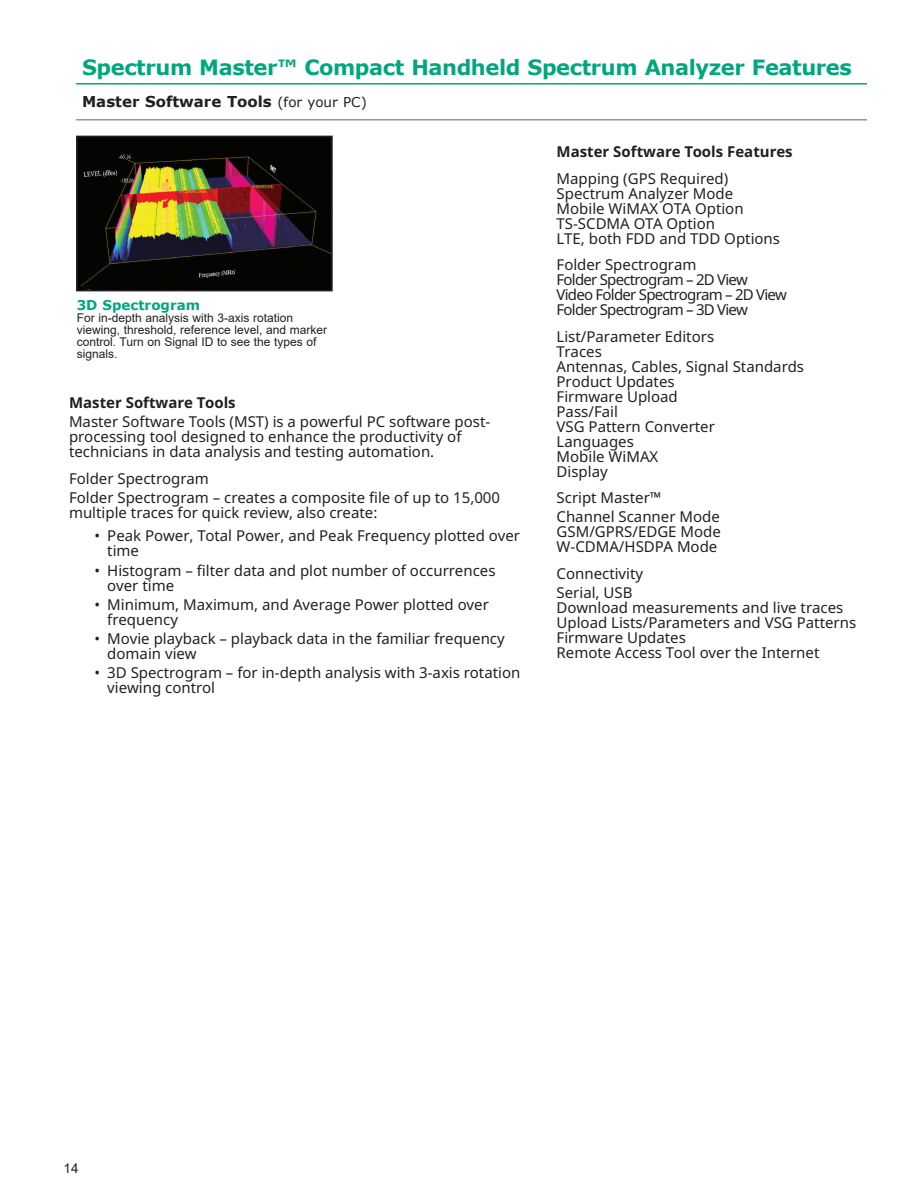
<style>
.page{position:relative;width:918px;height:1188px;background:#fff}
.page>*{position:absolute;margin:0;border:0;box-sizing:border-box;transform-origin:0 0}
.Masthead_14_pt_Verda{font:700 21px "Verdana";letter-spacing:-.02em;color:#00a77e}
.Body_text{font:15px/15px "Noto Sans";color:#231f20}
.Listings_Verdana_Reg{font:15px "Noto Sans";color:#231f20}
.Listings_Verdana_Reg-2{font:15px "Noto Sans";letter-spacing:-.05em;color:#231f20}
.Table_1st_level_head{font:700 15px "Verdana";color:#231f20}
.Listings_Head_Verdan{font:700 15px "Noto Sans";color:#231f20}
.Listing_Heads_Verdan{font:15px "Noto Sans";color:#231f20}
.Heading_1_Verdana_Bo{font:700 15px "Noto Sans";color:#231f20}
.Heading_2_Verdana_Bo{font:15px "Noto Sans";color:#231f20}
.figure_caption{font:700 13.5px "Verdana";color:#00a77e}
.t1{font:13.5px "Arial";color:#231f20}
.captions{font:12px/12px "Arial";color:#231f20}
.s1{font-weight:400;font-size:13.5px}
</style>
<div class="page">
<hr style="left:76px;top:119px;width:791px;height:2px;background:#939598">
<hr style="left:76px;top:83px;width:791px;height:2px;background:#00a77e">
<img style="left:79px;top:139px;width:251px;height:149px">
<div style="left:76px;top:136px;width:257px;height:155px;border:2px solid #231f20"></div>
<p class="Masthead_14_pt_Verda" style="left:82px;top:52px;width:771px">Spectrum Master™ Compact Handheld Spectrum Analyzer Features</p>
<p class="Table_1st_level_head" style="left:82px;top:91px;width:286px">Master Software Tools <span class="s1">(for your PC)</span></p>
<p class="figure_caption" style="left:77px;top:295px;width:125px">3D Spectrogram</p>
<p class="captions" style="left:77px;top:311px;width:252px">For in-depth analysis with 3-axis rotation viewing, threshold, reference level, and marker control. Turn on Signal ID to see the types of signals.</p>
<p class="Heading_1_Verdana_Bo" style="left:69px;top:392px;width:168px">Master Software Tools</p>
<p class="Body_text" style="left:69px;top:414px;width:423px">Master Software Tools (MST) is a powerful PC software post&shy;processing tool designed to enhance the productivity of technicians in data analysis and testing automation.</p>
<p class="Heading_2_Verdana_Bo" style="left:69px;top:468px;width:141px">Folder Spectrogram</p>
<p class="Body_text" style="left:69px;top:489px;width:433px">Folder Spectrogram – creates a composite file of up to 15,000 multiple traces for quick review, also create:</p>
<p class="Body_text" style="left:107px;top:528px;width:414px;text-indent:-13px">• Peak Power, Total Power, and Peak Frequency plotted over time</p>
<p class="Body_text" style="left:107px;top:562px;width:390px;text-indent:-13px">• Histogram – filter data and plot number of occurrences over time</p>
<p class="Body_text" style="left:107px;top:596px;width:383px;text-indent:-13px">• Minimum, Maximum, and Average Power plotted over frequency</p>
<p class="Body_text" style="left:107px;top:631px;width:399px;text-indent:-13px">• Movie playback – playback data in the familiar frequency domain view</p>
<p class="Body_text" style="left:107px;top:665px;width:415px;text-indent:-13px">• 3D Spectrogram – for in-depth analysis with 3-axis rotation viewing control</p>
<p class="Listings_Head_Verdan" style="left:557px;top:141px;width:238px">Master Software Tools Features</p>
<p class="Body_text" style="left:557px;top:170px;width:173px">Mapping (GPS Required)</p>
<p class="Listings_Verdana_Reg" style="left:557px;top:183px;width:178px">Spectrum Analyzer Mode</p>
<p class="Listings_Verdana_Reg" style="left:557px;top:198px;width:189px">Mobile WiMAX OTA Option</p>
<p class="Listings_Verdana_Reg" style="left:557px;top:213px;width:160px">TS-SCDMA OTA Option</p>
<p class="Listings_Verdana_Reg" style="left:557px;top:228px;width:225px">LTE, both FDD and TDD Options</p>
<p class="Body_text" style="left:557px;top:257px;width:141px">Folder Spectrogram</p>
<p class="Listings_Verdana_Reg-2" style="left:557px;top:269px;width:193px">Folder Spectrogram – 2D View</p>
<p class="Listings_Verdana_Reg-2" style="left:557px;top:284px;width:232px">Video Folder Spectrogram – 2D View</p>
<p class="Listings_Verdana_Reg-2" style="left:557px;top:299px;width:193px">Folder Spectrogram – 3D View</p>
<p class="Body_text" style="left:557px;top:328px;width:159px">List/Parameter Editors</p>
<p class="Listings_Verdana_Reg" style="left:557px;top:341px;width:47px">Traces</p>
<p class="Listings_Verdana_Reg" style="left:557px;top:356px;width:249px">Antennas, Cables, Signal Standards</p>
<p class="Listings_Verdana_Reg" style="left:557px;top:371px;width:120px">Product Updates</p>
<p class="Listings_Verdana_Reg" style="left:557px;top:386px;width:123px">Firmware Upload</p>
<p class="Listings_Verdana_Reg" style="left:557px;top:401px;width:63px">Pass/Fail</p>
<p class="Listings_Verdana_Reg" style="left:557px;top:416px;width:160px">VSG Pattern Converter</p>
<p class="Listings_Verdana_Reg" style="left:557px;top:431px;width:79px">Languages</p>
<p class="Listings_Verdana_Reg" style="left:557px;top:446px;width:103px">Mobile WiMAX</p>
<p class="Listings_Verdana_Reg" style="left:557px;top:461px;width:53px">Display</p>
<p class="Listing_Heads_Verdan" style="left:557px;top:487px;width:106px">Script Master™</p>
<p class="Listings_Verdana_Reg" style="left:557px;top:507px;width:165px">Channel Scanner Mode</p>
<p class="Listings_Verdana_Reg" style="left:557px;top:522px;width:166px">GSM/GPRS/EDGE Mode</p>
<p class="Listings_Verdana_Reg" style="left:557px;top:537px;width:162px">W-CDMA/HSDPA Mode</p>
<p class="Listing_Heads_Verdan" style="left:557px;top:563px;width:88px">Connectivity</p>
<p class="Listings_Verdana_Reg" style="left:557px;top:582px;width:77px">Serial, USB</p>
<p class="Listings_Verdana_Reg" style="left:557px;top:597px;width:288px">Download measurements and live traces</p>
<p class="Listings_Verdana_Reg" style="left:557px;top:612px;width:301px">Upload Lists/Parameters and VSG Patterns</p>
<p class="Listings_Verdana_Reg" style="left:557px;top:627px;width:131px">Firmware Updates</p>
<p class="Listings_Verdana_Reg" style="left:557px;top:642px;width:264px">Remote Access Tool over the Internet</p>
<p class="t1" style="left:64px;top:1159px;width:17px">14</p>
</div>
